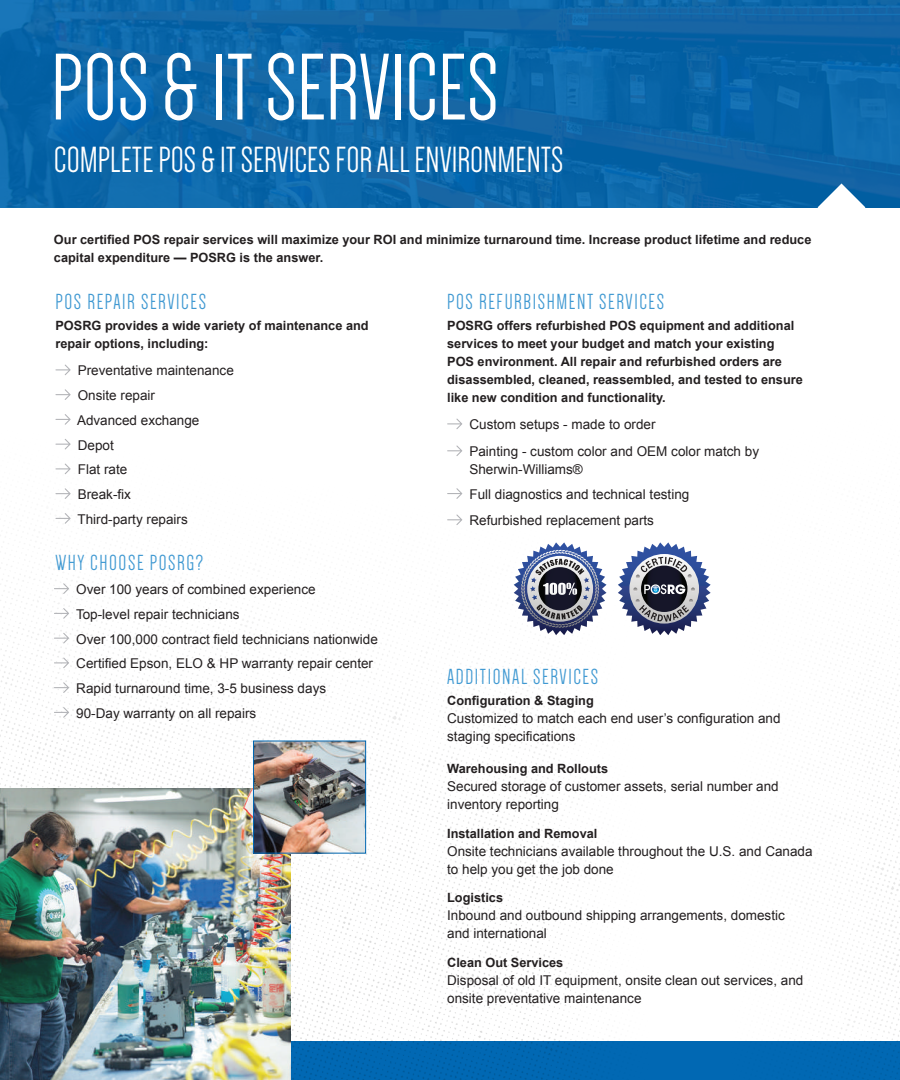
<style>
.page{position:relative;width:900px;height:1080px;background:#fff}
.page>*{position:absolute;margin:0;border:0;box-sizing:border-box;transform-origin:0 0}
.t1{font:97.5px "Dense";color:#fff}
.t2{font:37.5px "Dense";color:#fff}
.t3{font:22.5px "Dense";letter-spacing:.07em;color:#4099d2}
.t4{font:13.5px/24.8px "Arial";color:#231f20}
.t5{font:700 12.75px/18px "Arial";color:#231f20}
</style>
<div class="page">
<img style="left:0;top:0;width:900px;height:207px">
<div style="left:0;top:1041px;width:900px;height:39px;background:#0168b3"></div>
<img style="left:0;top:364px;width:607px;height:716px">
<img style="left:793px;top:607px;width:107px;height:473px">
<svg style="left:55px;top:365px;width:16px;height:10px"></svg>
<svg style="left:55px;top:389px;width:16px;height:11px"></svg>
<svg style="left:55px;top:414px;width:16px;height:11px"></svg>
<svg style="left:55px;top:439px;width:16px;height:11px"></svg>
<svg style="left:55px;top:464px;width:16px;height:10px"></svg>
<svg style="left:55px;top:488px;width:16px;height:11px"></svg>
<svg style="left:55px;top:513px;width:16px;height:11px"></svg>
<svg style="left:818px;top:183px;width:47px;height:24px"></svg>
<svg style="left:54px;top:583px;width:15px;height:11px"></svg>
<svg style="left:54px;top:608px;width:15px;height:11px"></svg>
<svg style="left:54px;top:633px;width:15px;height:11px"></svg>
<svg style="left:54px;top:658px;width:15px;height:10px"></svg>
<svg style="left:54px;top:682px;width:15px;height:11px"></svg>
<svg style="left:54px;top:707px;width:15px;height:11px"></svg>
<svg style="left:447px;top:419px;width:15px;height:10px"></svg>
<svg style="left:447px;top:446px;width:15px;height:10px"></svg>
<svg style="left:447px;top:488px;width:15px;height:11px"></svg>
<svg style="left:447px;top:514px;width:15px;height:11px"></svg>
<svg style="left:514px;top:542px;width:92px;height:93px"></svg>
<svg style="left:618px;top:542px;width:93px;height:93px"></svg>
<img style="left:0;top:788px;width:290px;height:292px">
<img style="left:255px;top:743px;width:109px;height:109px">
<div style="left:253px;top:741px;width:113px;height:113px;border:1px solid #0168b3"></div>
<h1 class="t1" style="left:51px;top:40px;width:449px">POS &amp; IT SERVICES</h1>
<h2 class="t2" style="left:54px;top:141px;width:511px">COMPLETE POS &amp; IT SERVICES FOR ALL ENVIRONMENTS</h2>
<p class="t5" style="left:54px;top:231px;width:759px">Our certified POS repair services will maximize your ROI and minimize turnaround time. Increase product lifetime and reduce capital expenditure — POSRG is the answer.</p>
<h3 class="t3" style="left:55px;top:291px;width:152px">POS REPAIR SERVICES</h3>
<p class="t5" style="left:55px;top:317px;width:315px">POSRG provides a wide variety of maintenance and repair options, including:</p>
<p class="t4" style="left:77px;top:358px;width:158px">Preventative maintenance<br>Onsite repair<br>Advanced exchange<br>Depot<br>Flat rate<br>Break-fix<br>Third-party repairs</p>
<h3 class="t3" style="left:55px;top:552px;width:149px">WHY CHOOSE POSRG?</h3>
<h3 class="t3" style="left:447px;top:291px;width:219px">POS REFURBISHMENT SERVICES</h3>
<p class="t5" style="left:447px;top:317px;width:357px">POSRG offers refurbished POS equipment and additional services to meet your budget and match your existing POS environment. All repair and refurbished orders are disassembled, cleaned, reassembled, and tested to ensure like new condition and functionality.</p>
<p class="t4" style="left:469px;top:411px;width:291px;line-height:26.8px">Custom setups - made to order<br>Painting - custom color and OEM color match by</p>
<p class="t4" style="left:469px;top:457px;width:221px">Sherwin-Williams®<br>Full diagnostics and technical testing</p>
<p class="t4" style="left:469px;top:508px;width:186px">Refurbished replacement parts</p>
<p class="t4" style="left:76px;top:577px;width:303px">Over 100 years of combined experience<br>Top-level repair technicians<br>Over 100,000 contract field technicians nationwide Certified Epson, ELO &amp; HP warranty repair center Rapid turnaround time, 3-5 business days<br>90-Day warranty on all repairs</p>
<h3 class="t3" style="left:447px;top:665px;width:153px">ADDITIONAL SERVICES</h3>
<p class="t5" style="left:447px;top:692px;width:148px">Configuration &amp; Staging</p>
<p class="t4" style="left:447px;top:710px;width:335px;line-height:18px">Customized to match each end user’s configuration and staging specifications</p>
<p class="t5" style="left:447px;top:760px;width:163px">Warehousing and Rollouts</p>
<p class="t4" style="left:447px;top:778px;width:333px;line-height:18px">Secured storage of customer assets, serial number and inventory reporting</p>
<p class="t5" style="left:447px;top:825px;width:152px">Installation and Removal</p>
<p class="t4" style="left:447px;top:842px;width:367px;line-height:18px">Onsite technicians available throughout the U.S. and Canada to help you get the job done</p>
<p class="t5" style="left:447px;top:889px;width:57px">Logistics</p>
<p class="t4" style="left:447px;top:907px;width:339px;line-height:18px">Inbound and outbound shipping arrangements, domestic and international</p>
<p class="t5" style="left:447px;top:954px;width:118px">Clean Out Services</p>
<p class="t4" style="left:447px;top:971px;width:358px;line-height:18px">Disposal of old IT equipment, onsite clean out services, and onsite preventative maintenance</p>
</div>
